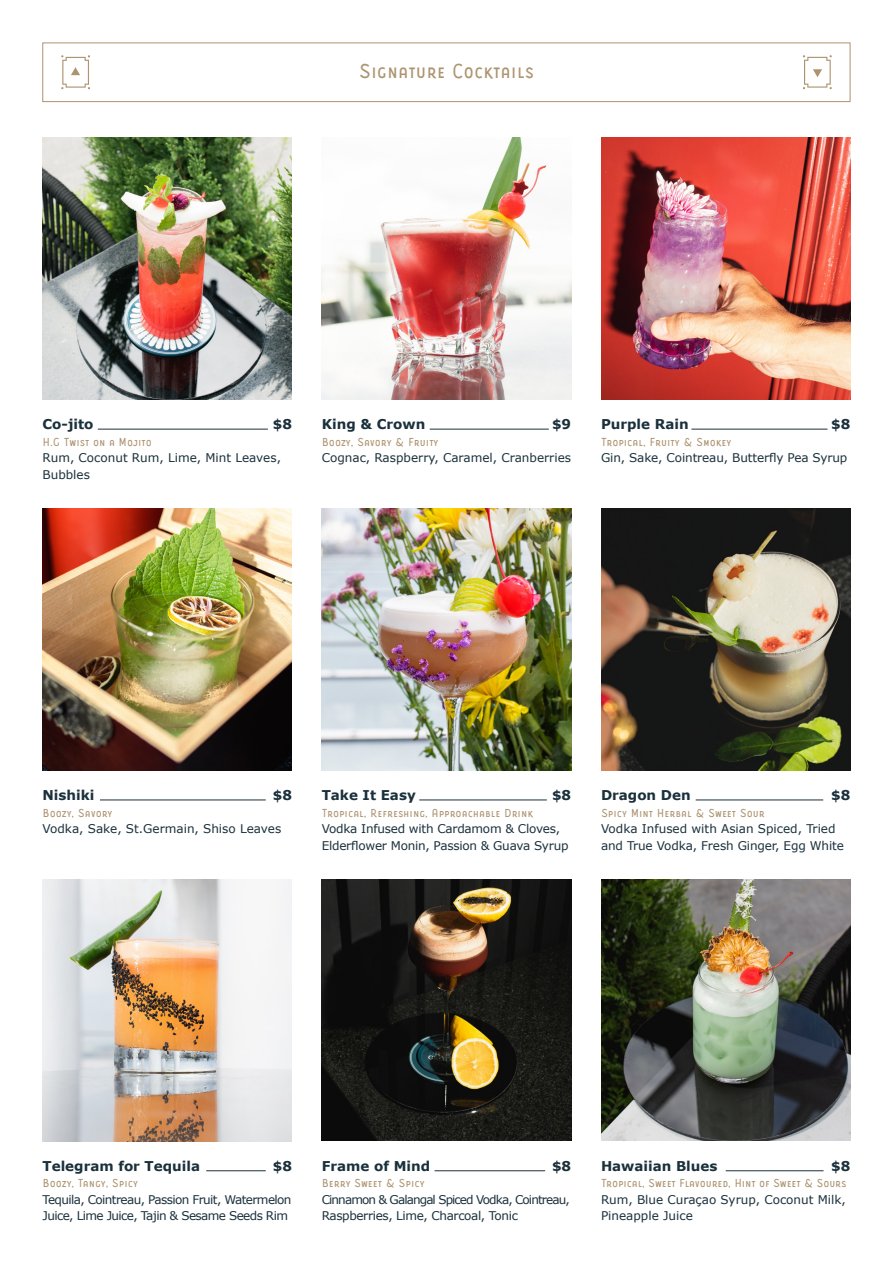
<style>
.page{position:relative;width:893px;height:1263px;background:#fff}
.page>*{position:absolute;margin:0;border:0;box-sizing:border-box;transform-origin:0 0}
.t1{font:21px "Portuguesa Caps";color:#ad9470}
.t2{font:700 13.5px "Verdana";color:#1a303b}
.t3{font:12px/16.5px "Verdana";letter-spacing:-.015em;color:#1a303b}
.t4{font:12px "Portuguesa Caps";color:#ad9470}
.t5{font:12px/16.5px "Verdana";letter-spacing:-.05em;color:#1a303b}
.t6{font:12px/16.5px "Verdana";letter-spacing:-.075em;color:#1a303b}
</style>
<div class="page">
<img style="left:43px;top:138px;width:249px;height:261px">
<img style="left:43px;top:509px;width:249px;height:262px">
<img style="left:601px;top:509px;width:249px;height:262px">
<img style="left:601px;top:138px;width:249px;height:262px">
<img style="left:322px;top:509px;width:249px;height:262px">
<img style="left:322px;top:138px;width:249px;height:262px">
<img style="left:43px;top:879px;width:249px;height:262px">
<hr style="left:98px;top:429px;width:170px;height:1px;background:#1a303b">
<hr style="left:430px;top:429px;width:119px;height:1px;background:#1a303b">
<hr style="left:691px;top:429px;width:136px;height:1px;background:#1a303b">
<hr style="left:100px;top:800px;width:166px;height:1px;background:#1a303b">
<hr style="left:419px;top:800px;width:128px;height:1px;background:#1a303b">
<hr style="left:696px;top:800px;width:127px;height:1px;background:#1a303b">
<img style="left:322px;top:879px;width:249px;height:262px">
<hr style="left:206px;top:1170px;width:60px;height:1px;background:#1a303b">
<hr style="left:435px;top:1170px;width:110px;height:1px;background:#1a303b">
<img style="left:601px;top:879px;width:249px;height:262px">
<hr style="left:726px;top:1170px;width:97px;height:1px;background:#1a303b">
<svg style="left:803px;top:55px;width:29px;height:34px"></svg>
<div style="left:42px;top:43px;width:808px;height:59px;border:1px solid #ad9470"></div>
<svg style="left:61px;top:55px;width:29px;height:34px"></svg>
<p class="t1" style="left:359px;top:59px;width:177px">Signature Cocktails</p>
<p class="t2" style="left:273px;top:416px;width:21px">$8</p>
<p class="t2" style="left:552px;top:416px;width:21px">$9</p>
<p class="t2" style="left:831px;top:416px;width:21px">$8</p>
<p class="t2" style="left:43px;top:416px;width:53px">Co-jito</p>
<p class="t4" style="left:43px;top:435px;width:111px">H.G Twist on a Mojito</p>
<p class="t3" style="left:43px;top:450px;width:240px">Rum, Coconut Rum, Lime, Mint Leaves,<br>Bubbles</p>
<p class="t2" style="left:322px;top:416px;width:105px">King &amp; Crown</p>
<p class="t4" style="left:322px;top:435px;width:118px">Boozy, Savory &amp; Fruity</p>
<p class="t3" style="left:322px;top:450px;width:251px">Cognac, Raspberry, Caramel, Cranberries</p>
<p class="t2" style="left:601px;top:416px;width:89px">Purple Rain</p>
<p class="t4" style="left:601px;top:435px;width:132px">Tropical, Fruity &amp; Smokey</p>
<p class="t3" style="left:601px;top:450px;width:248px">Gin, Sake, Cointreau, Butterfly Pea Syrup</p>
<p class="t2" style="left:273px;top:786px;width:21px">$8</p>
<p class="t2" style="left:552px;top:786px;width:21px">$8</p>
<p class="t2" style="left:831px;top:786px;width:21px">$8</p>
<p class="t2" style="left:43px;top:786px;width:53px">Nishiki</p>
<p class="t4" style="left:43px;top:806px;width:71px">Boozy, Savory</p>
<p class="t3" style="left:43px;top:821px;width:240px">Vodka, Sake, St.Germain, Shiso Leaves</p>
<p class="t2" style="left:322px;top:786px;width:96px">Take It Easy</p>
<p class="t4" style="left:322px;top:806px;width:213px">Tropical, Refreshing, Approachable Drink</p>
<p class="t3" style="left:322px;top:821px;width:248px">Vodka Infused with Cardamom &amp; Cloves,<br>Elderflower Monin, Passion &amp; Guava Syrup</p>
<p class="t2" style="left:601px;top:786px;width:91px">Dragon Den</p>
<p class="t4" style="left:601px;top:806px;width:165px">Spicy Mint Herbal &amp; Sweet Sour</p>
<p class="t3" style="left:601px;top:821px;width:245px">Vodka Infused with Asian Spiced, Tried and True Vodka, Fresh Ginger, Egg White</p>
<p class="t2" style="left:273px;top:1157px;width:21px">$8</p>
<p class="t2" style="left:322px;top:1157px;width:110px">Frame of Mind</p>
<p class="t4" style="left:322px;top:1177px;width:104px">Berry Sweet &amp; Spicy</p>
<p class="t6" style="left:322px;top:1191px;width:249px">Cinnamon &amp; Galangal Spiced Vodka, Cointreau,<br>Raspberries, Lime, Charcoal, Tonic</p>
<p class="t2" style="left:552px;top:1157px;width:21px">$8</p>
<p class="t2" style="left:601px;top:1157px;width:118px">Hawaiian Blues</p>
<p class="t4" style="left:601px;top:1177px;width:247px">Tropical, Sweet Flavoured, Hint of Sweet &amp; Sours</p>
<p class="t3" style="left:601px;top:1191px;width:246px">Rum, Blue Curaçao Syrup, Coconut Milk,<br>Pineapple Juice</p>
<p class="t2" style="left:831px;top:1157px;width:21px">$8</p>
<p class="t2" style="left:43px;top:1157px;width:159px">Telegram for Tequila</p>
<p class="t4" style="left:43px;top:1177px;width:97px">Boozy, Tangy, Spicy</p>
<p class="t5" style="left:43px;top:1191px;width:251px">Tequila, Cointreau, Passion Fruit, Watermelon<br>Juice, Lime Juice, Tajin &amp; Sesame Seeds Rim</p>
</div>
